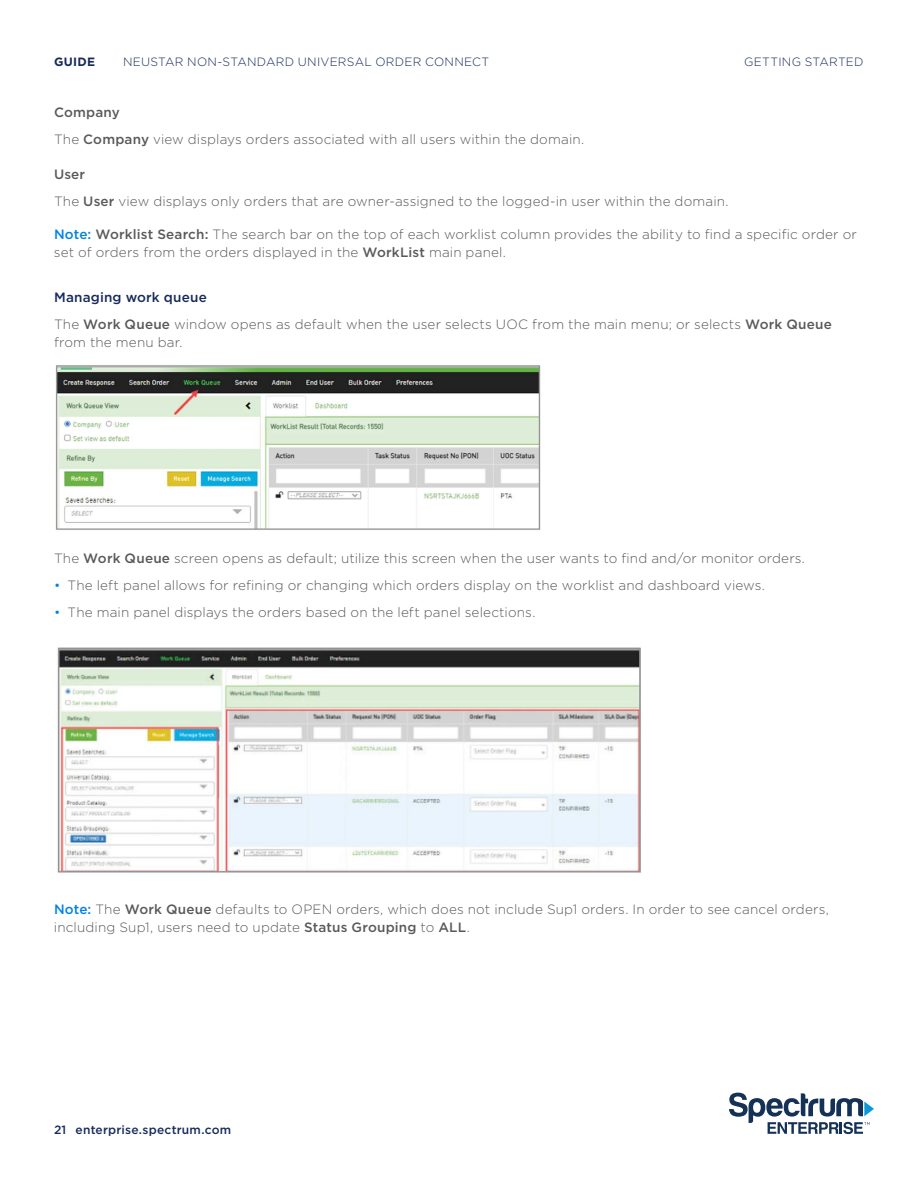
<style>
.page{position:relative;width:918px;height:1188px;background:#fff}
.page>*{position:absolute;margin:0;border:0;box-sizing:border-box;transform-origin:0 0}
.t1{font:300 13.5px/27px "Gotham";letter-spacing:.01em;color:#5a5a5a}
.t2{font:300 12px "Gotham";letter-spacing:.02em;color:#172a5a}
.t3{font:500 12px "Gotham";letter-spacing:.02em;color:#172a5a}
.t4{font:700 12px "Gotham";letter-spacing:.025em;color:#172a5a}
.s1{font-weight:500}
.s2{font-weight:500;color:#0082e6}
.s3{font-weight:500;color:#172a5a}
.s4{color:#0082e6}
</style>
<div class="page">
<img style="left:55px;top:365px;width:486px;height:165px">
<img style="left:57px;top:647px;width:585px;height:226px">
<svg style="left:729px;top:1093px;width:145px;height:41px"></svg>
<p class="t4" style="left:54px;top:54px;width:43px">GUIDE</p>
<p class="t2" style="left:123px;top:54px;width:368px">NEUSTAR NON-STANDARD UNIVERSAL ORDER CONNECT</p>
<p class="t2" style="left:744px;top:54px;width:121px">GETTING STARTED</p>
<p class="t1" style="left:54px;top:99px;width:532px"><span class="s1">Company<br></span>The <span class="s1">Company</span> view displays orders associated with all users within the domain.</p>
<p class="t1" style="left:54px;top:160px;width:676px"><span class="s1">User<br></span>The <span class="s1">User</span> view displays only orders that are owner-assigned to the logged-in user within the domain.</p>
<p class="t1" style="left:54px;top:225px;width:804px;line-height:18px"><span class="s2">Note:</span> <span class="s1">Worklist Search:</span> The search bar on the top of each worklist column provides the ability to find a specific order or set of orders from the orders displayed in the <span class="s1">WorkList</span> main panel.</p>
<p class="t1" style="left:54px;top:283px;width:779px"><span class="s3">Managing work queue<br></span>The <span class="s1">Work Queue</span> window opens as default when the user selects UOC from the main menu; or selects <span class="s1">Work Queue</span></p>
<p class="t1" style="left:54px;top:328px;width:130px">from the menu bar.</p>
<p class="t1" style="left:54px;top:544px;width:753px">The <span class="s1">Work Queue</span> screen opens as default; utilize this screen when the user wants to find and/or monitor orders.</p>
<p class="t1" style="left:54px;top:571px;width:713px"><span class="s4">•</span> The left panel allows for refining or changing which orders display on the worklist and dashboard views.</p>
<p class="t1" style="left:54px;top:598px;width:483px"><span class="s4">•</span> The main panel displays the orders based on the left panel selections.</p>
<p class="t1" style="left:54px;top:900px;width:776px;line-height:18px"><span class="s2">Note:</span> The <span class="s1">Work Queue</span> defaults to OPEN orders, which does not include Sup1 orders. In order to see cancel orders, including Sup1, users need to update <span class="s1">Status Grouping</span> to <span class="s1">ALL</span>.</p>
<p class="t3" style="left:54px;top:1122px;width:179px">21 enterprise.spectrum.com</p>
</div>
